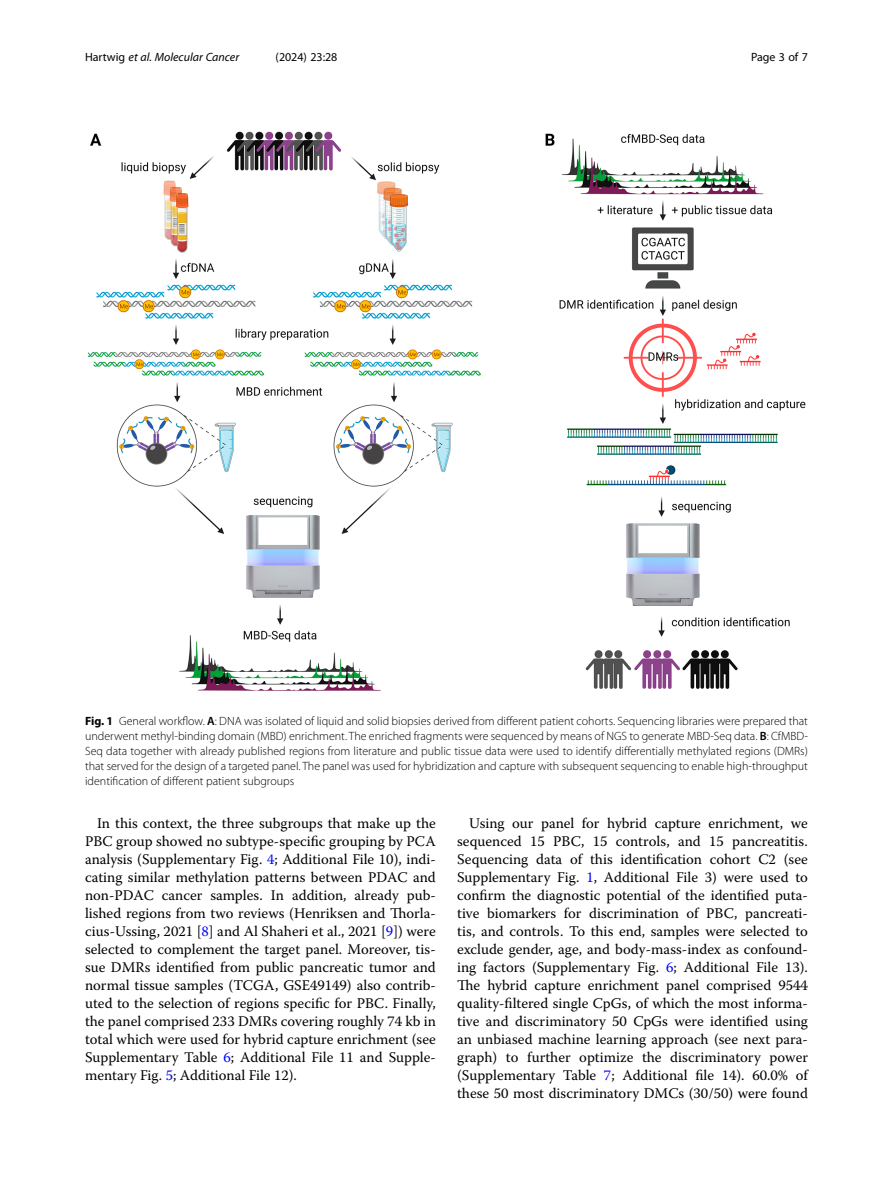
<style>
.page{position:relative;width:893px;height:1191px;background:#fff}
.page>*{position:absolute;margin:0;border:0;box-sizing:border-box;transform-origin:0 0}
.Body_Text_Indent{font:14.7px/18px "Warnock Pro";color:#000;text-align:justify}
.Figure_Caption{font:300 12px/15px "Myriad Pro";color:#000;text-align:justify}
.t1{font:italic 12px "Myriad Pro";color:#000}
.t2{font:12px "Myriad Pro";color:#000}
.s1{font-style:normal}
.s2{font-weight:700}
.s3{font-weight:600}
.s4{color:#00f}
</style>
<div class="page">
<img style="left:87px;top:131px;width:719px;height:560px">
<p class="t1" style="left:85px;top:50px;width:156px"><span class="s1">Hartwig</span> et al. Molecular Cancer</p>
<p class="t2" style="left:276px;top:50px;width:63px">(2024) 23:28</p>
<p class="t2" style="left:751px;top:50px;width:58px">Page 3 of 7</p>
<p class="Figure_Caption" style="left:85px;top:714px;width:724px"><span class="s2">Fig. 1</span> General workflow. <span class="s3">A</span>: DNA was isolated of liquid and solid biopsies derived from different patient cohorts. Sequencing libraries were prepared that underwent methyl-binding domain (MBD) enrichment. The enriched fragments were sequenced by means of NGS to generate MBD-Seq data. <span class="s3">B</span>: CfMBD-Seq data together with already published regions from literature and public tissue data were used to identify differentially methylated regions (DMRs) that served for the design of a targeted panel. The panel was used for hybridization and capture with subsequent sequencing to enable high-throughput identification of different patient subgroups</p>
<p class="Body_Text_Indent" style="left:85px;top:814px;width:352px;text-indent:12px">In this context, the three subgroups that make up the PBC group showed no subtype-specific grouping by PCA analysis (Supplementary Fig. <span class="s4">4</span>; Additional File 10), indi&shy;cating similar methylation patterns between PDAC and non-PDAC cancer samples. In addition, already pub&shy;lished regions from two reviews (Henriksen and Thorla&shy;cius-Ussing, 2021 [<span class="s4">8</span>] and Al Shaheri et al., 2021 [<span class="s4">9</span>]) were selected to complement the target panel. Moreover, tis&shy;sue DMRs identified from public pancreatic tumor and normal tissue samples (TCGA, GSE49149) also contrib&shy;uted to the selection of regions specific for PBC. Finally, the panel comprised 233 DMRs covering roughly 74 kb in total which were used for hybrid capture enrichment (see Supplementary Table <span class="s4">6</span>; Additional File 11 and Supple&shy;mentary Fig. <span class="s4">5</span>; Additional File 12).</p>
<p class="Body_Text_Indent" style="left:457px;top:814px;width:352px;text-indent:12px">Using our panel for hybrid capture enrichment, we sequenced 15 PBC, 15 controls, and 15 pancreatitis.<br>Sequencing data of this identification cohort C2 (see Supplementary Fig. <span class="s4">1</span>, Additional File 3) were used to confirm the diagnostic potential of the identified puta&shy;tive biomarkers for discrimination of PBC, pancreati&shy;tis, and controls. To this end, samples were selected to exclude gender, age, and body-mass-index as confound&shy;ing factors (Supplementary Fig. <span class="s4">6</span>; Additional File 13).<br>The hybrid capture enrichment panel comprised 9544 quality-filtered single CpGs, of which the most informa&shy;tive and discriminatory 50 CpGs were identified using an unbiased machine learning approach (see next para&shy;graph) to further optimize the discriminatory power (Supplementary Table <span class="s4">7</span>; Additional file 14). 60.0% of these 50 most discriminatory DMCs (30/50) were found</p>
</div>
